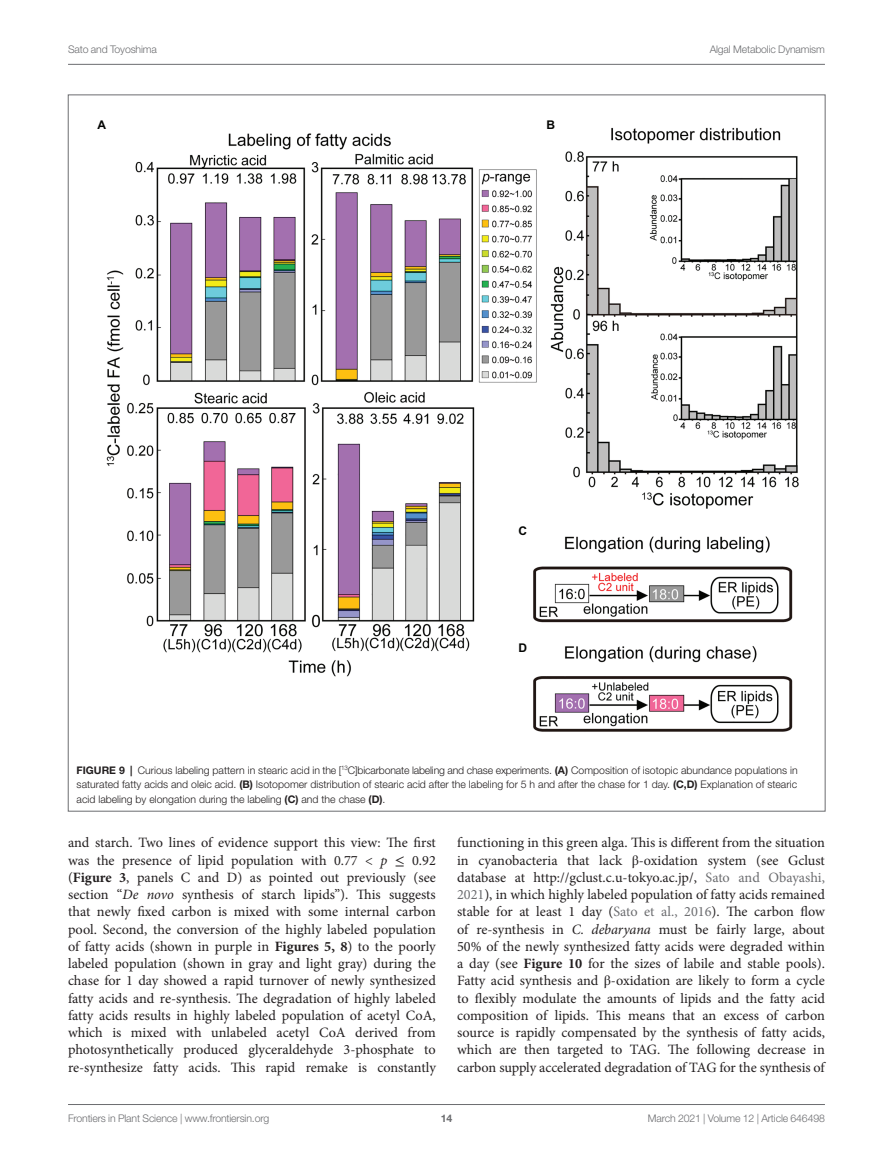
<style>
.page{position:relative;width:893px;height:1170px;background:#fff}
.page>*{position:absolute;margin:0;border:0;box-sizing:border-box;transform-origin:0 0}
.TEXT{font:14.25px/17.2px "Minion Pro";letter-spacing:-.005em;color:#231f20;text-align:justify}
.t1{font:700 12px "Arial";color:#040503}
.FIG_LEG{font:300 10.5px/14.2px "Helvetica Neue LT Std";color:#231f20;text-align:justify}
.t2{font:300 10.5px "Helvetica Neue LT Std";letter-spacing:-.015em;color:#6c6d70}
.t3{font:700 10.5px "Helvetica Neue LT Std";color:#6c6d70}
.s1{font-weight:700}
.s2{font-style:italic}
.s3{font-family:"STIX General"}
.s4{color:#6c6d70}
</style>
<div class="page">
<hr style="left:68px;top:64px;width:757px;height:1px;background:#6c6d70">
<hr style="left:68px;top:1104px;width:757px;height:1px;background:#6c6d70">
<img style="left:106px;top:127px;width:693px;height:605px">
<p class="t2" style="left:68px;top:42px;width:90px">Sato and Toyoshima</p>
<p class="t2" style="left:710px;top:42px;width:117px">Algal Metabolic Dynamism</p>
<p class="t1" style="left:97px;top:116px;width:10px">A</p>
<p class="t1" style="left:547px;top:116px;width:10px">B</p>
<p class="t1" style="left:519px;top:522px;width:10px">C</p>
<p class="t1" style="left:519px;top:639px;width:10px">D</p>
<p class="FIG_LEG" style="left:77px;top:763px;width:723px"><span class="s1">FIGURE 9 |</span> Curious labeling pattern in stearic acid in the [<sup>13</sup>C]bicarbonate labeling and chase experiments. <span class="s1">(A)</span> Composition of isotopic abundance populations in saturated fatty acids and oleic acid. <span class="s1">(B)</span> Isotopomer distribution of stearic acid after the labeling for 5 h and after the chase for 1 day. <span class="s1">(C,D)</span> Explanation of stearic acid labeling by elongation during the labeling <span class="s1">(C)</span> and the chase <span class="s1">(D)</span>.</p>
<p class="TEXT" style="left:68px;top:834px;width:369px">and starch. Two lines of evidence support this view: The first was the presence of lipid population with 0.77 &lt; <span class="s2">p</span> <span class="s3">≤</span> 0.92 (<span class="s1">Figure 3</span>, panels C and D) as pointed out previously (see section “<span class="s2">De novo</span> synthesis of starch lipids”). This suggests that newly fixed carbon is mixed with some internal carbon pool. Second, the conversion of the highly labeled population of fatty acids (shown in purple in <span class="s1">Figures 5, 8</span>) to the poorly labeled population (shown in gray and light gray) during the chase for 1 day showed a rapid turnover of newly synthesized fatty acids and re-synthesis. The degradation of highly labeled fatty acids results in highly labeled population of acetyl CoA, which is mixed with unlabeled acetyl CoA derived from photosynthetically produced glyceraldehyde 3-phosphate to re-synthesize fatty acids. This rapid remake is constantly</p>
<p class="TEXT" style="left:457px;top:834px;width:369px">functioning in this green alga. This is different from the situation in cyanobacteria that lack <span class="s3">β</span>-oxidation system (see Gclust database at http://gclust.c.u-tokyo.ac.jp/, <span class="s4">Sato and Obayashi, 2021</span>), in which highly labeled population of fatty acids remained stable for at least 1 day (<span class="s4">Sato et al., 2016</span>). The carbon flow of re-synthesis in <span class="s2">C. debaryana</span> must be fairly large, about 50% of the newly synthesized fatty acids were degraded within a day (see <span class="s1">Figure 10</span> for the sizes of labile and stable pools).<br>Fatty acid synthesis and <span class="s3">β</span>-oxidation are likely to form a cycle to flexibly modulate the amounts of lipids and the fatty acid composition of lipids. This means that an excess of carbon source is rapidly compensated by the synthesis of fatty acids, which are then targeted to TAG. The following decrease in carbon supply accelerated degradation of TAG for the synthesis of</p>
<p class="t2" style="left:68px;top:1111px;width:203px">Frontiers in Plant Science | www.frontiersin.org</p>
<p class="t3" style="left:441px;top:1111px;width:13px">14</p>
<p class="t2" style="left:648px;top:1111px;width:178px">March 2021 | Volume 12 | Article 646498</p>
</div>
